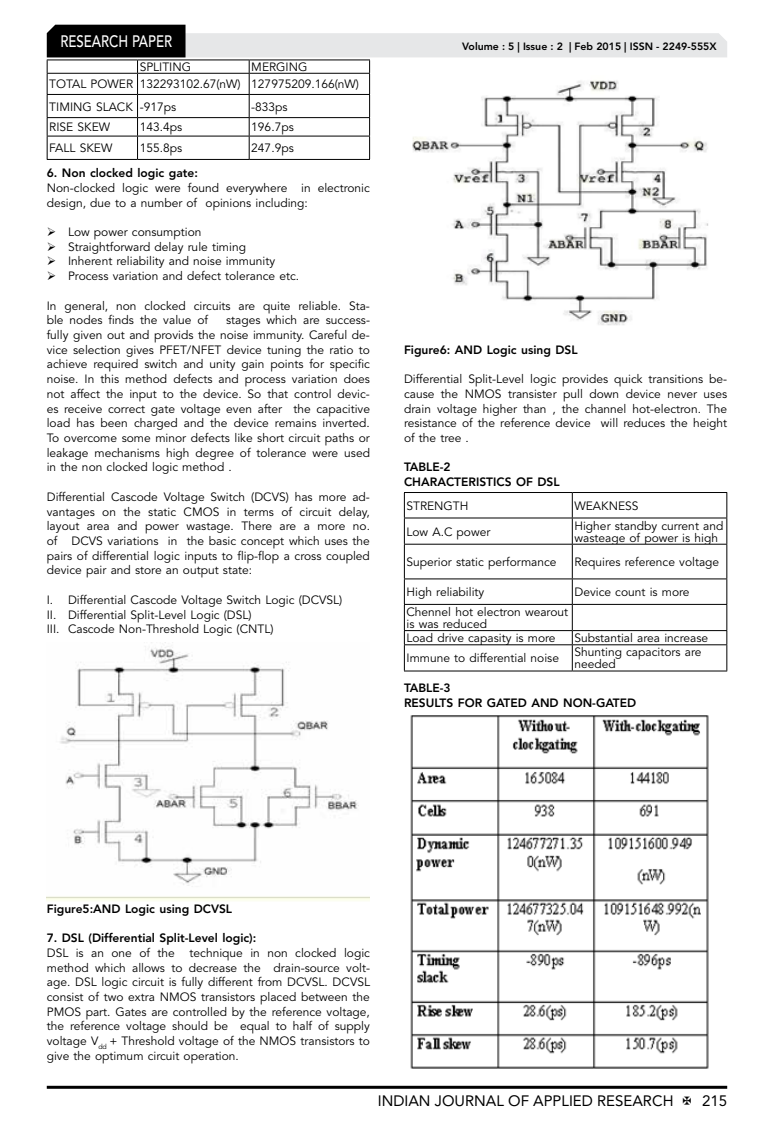
<style>
.page{position:relative;width:774px;height:1136px;background:#fff}
.page>*{position:absolute;margin:0;border:0;box-sizing:border-box;transform-origin:0 0}
.t1{font:500 16.5px "Avenir LT Std";color:#fff;scale:.8 1}
.t2{font:15px "Avenir LT Std";color:#000}
.t3{font:12px/14.7px "Avenir LT Std";color:#000}
.t4{font:800 12px/14.7px "Avenir LT Std";color:#000}
.t5{font:800 10.5px "Avenir LT Std";color:#000}
</style>
<div class="page">
<hr style="left:47px;top:1085px;width:680px;height:3px;background:#000">
<svg style="left:47px;top:25px;width:680px;height:134px"></svg>
<hr style="left:47px;top:159px;width:91px;height:1px;background:#000">
<hr style="left:138px;top:159px;width:111px;height:1px;background:#000">
<hr style="left:249px;top:159px;width:121px;height:1px;background:#000">
<img style="left:47px;top:646px;width:323px;height:255px">
<img style="left:404px;top:73px;width:323px;height:253px">
<svg style="left:405px;top:493px;width:321px;height:177px"></svg>
<hr style="left:404px;top:517px;width:168px;height:1px;background:#000">
<hr style="left:572px;top:517px;width:155px;height:1px;background:#000">
<svg style="left:572px;top:493px;width:1px;height:50px"></svg>
<hr style="left:404px;top:543px;width:168px;height:1px;background:#000">
<hr style="left:572px;top:543px;width:155px;height:1px;background:#000">
<hr style="left:572px;top:544px;width:1px;height:34px;background:#000">
<hr style="left:404px;top:578px;width:168px;height:1px;background:#000">
<hr style="left:572px;top:578px;width:155px;height:1px;background:#000">
<hr style="left:404px;top:604px;width:168px;height:1px;background:#000">
<hr style="left:572px;top:604px;width:155px;height:1px;background:#000">
<hr style="left:404px;top:630px;width:168px;height:1px;background:#000">
<hr style="left:572px;top:630px;width:155px;height:1px;background:#000">
<hr style="left:404px;top:644px;width:168px;height:1px;background:#000">
<hr style="left:572px;top:644px;width:155px;height:1px;background:#000">
<svg style="left:572px;top:579px;width:1px;height:91px"></svg>
<hr style="left:404px;top:492px;width:168px;height:1px;background:#000">
<hr style="left:572px;top:492px;width:155px;height:1px;background:#000">
<svg style="left:404px;top:493px;width:1px;height:50px"></svg>
<svg style="left:726px;top:493px;width:1px;height:50px"></svg>
<hr style="left:404px;top:544px;width:1px;height:34px;background:#000">
<hr style="left:726px;top:544px;width:1px;height:34px;background:#000">
<svg style="left:404px;top:579px;width:1px;height:91px"></svg>
<svg style="left:726px;top:579px;width:1px;height:91px"></svg>
<hr style="left:404px;top:670px;width:168px;height:1px;background:#000">
<hr style="left:572px;top:670px;width:155px;height:1px;background:#000">
<img style="left:410px;top:715px;width:299px;height:354px">
<h1 class="t1" style="left:60px;top:32px;width:139px">RESEARCH PAPER</h1>
<p class="t3" style="left:49px;top:59px;width:311px;line-height:17.2px;text-indent:202px">MERGING<br>TOTAL POWER 132293102.67(nW) 127975209.166(nW)</p>
<p class="t3" style="left:49px;top:99px;width:128px">TIMING SLACK -917ps</p>
<p class="t3" style="left:251px;top:99px;width:38px">-833ps</p>
<p class="t3" style="left:49px;top:120px;width:62px">RISE SKEW</p>
<p class="t3" style="left:140px;top:120px;width:44px">143.4ps</p>
<p class="t3" style="left:251px;top:120px;width:44px">196.7ps</p>
<p class="t3" style="left:49px;top:141px;width:65px">FALL SKEW</p>
<p class="t3" style="left:140px;top:141px;width:44px">155.8ps</p>
<p class="t3" style="left:251px;top:141px;width:44px">247.9ps</p>
<p class="t4" style="left:47px;top:166px;width:153px">6. Non clocked logic gate:</p>
<p class="t3" style="left:47px;top:181px;width:325px">Non-clocked logic were found everywhere in electronic design, due to a number of opinions including:</p>
<p class="t3" style="left:47px;top:225px;width:156px">➢ Low power consumption</p>
<p class="t3" style="left:47px;top:239px;width:201px">➢ Straightforward delay rule timing</p>
<p class="t3" style="left:47px;top:254px;width:230px">➢ Inherent reliability and noise immunity</p>
<p class="t3" style="left:47px;top:269px;width:254px">➢ Process variation and defect tolerance etc.</p>
<p class="t3" style="left:47px;top:298px;width:325px">In general, non clocked circuits are quite reliable. Sta&shy;ble nodes finds the value of</p>
<p class="t3" style="left:140px;top:60px;width:53px">SPLITING</p>
<p class="t3" style="left:47px;top:313px;width:325px;text-align:justify;text-indent:179px">stages which are success&shy;fully given out and provids the noise immunity. Careful de&shy;vice selection gives PFET/NFET device tuning the ratio to achieve required switch and unity gain points for specific noise. In this method defects and process variation does not affect the input to the device. So that control devic&shy;es receive correct gate voltage even after the capacitive load has been charged and the device remains inverted.<br>To overcome some minor defects like short circuit paths or leakage mechanisms high degree of tolerance were used in the non clocked logic method .</p>
<p class="t3" style="left:47px;top:489px;width:325px;text-align:justify">Differential Cascode Voltage Switch (DCVS) has more ad&shy;vantages on the static CMOS in terms of circuit delay, layout area and power wastage. There are a more no. of DCVS variations in the basic concept which uses the pairs of differential logic inputs to flip-flop a cross coupled device pair and store an output state:</p>
<p class="t3" style="left:47px;top:592px;width:297px">I. Differential Cascode Voltage Switch Logic (DCVSL)<br>II. Differential Split-Level Logic (DSL)<br>III. Cascode Non-Threshold Logic (CNTL)</p>
<p class="t5" style="left:462px;top:41px;width:256px">Volume : 5 | Issue : 2 | Feb 2015 | ISSN - 2249-555X</p>
<p class="t4" style="left:404px;top:342px;width:175px">Figure6: AND Logic using DSL</p>
<p class="t3" style="left:404px;top:372px;width:325px;text-align:justify">Differential Split-Level logic provides quick transitions be&shy;cause the NMOS transister pull down device never uses drain voltage higher than , the channel hot-electron. The resistance of the reference device will reduces the height of the tree .</p>
<p class="t4" style="left:404px;top:460px;width:157px">TABLE-2<br>CHARACTERISTICS OF DSL</p>
<p class="t3" style="left:406px;top:498px;width:64px">STRENGTH</p>
<p class="t3" style="left:574px;top:498px;width:66px">WEAKNESS</p>
<p class="t3" style="left:406px;top:524px;width:85px">Low A.C power</p>
<p class="t3" style="left:574px;top:520px;width:150px;line-height:12px">Higher standby current and wasteage of power is high</p>
<p class="t3" style="left:406px;top:555px;width:152px">Superior static performance</p>
<p class="t3" style="left:574px;top:555px;width:146px">Requires reference voltage</p>
<p class="t3" style="left:406px;top:585px;width:79px">High reliability</p>
<p class="t3" style="left:574px;top:585px;width:117px">Device count is more</p>
<p class="t3" style="left:406px;top:606px;width:163px;line-height:12px">Chennel hot electron wearout is was reduced</p>
<p class="t3" style="left:406px;top:631px;width:151px">Load drive capasity is more</p>
<p class="t3" style="left:574px;top:631px;width:135px">Substantial area increase</p>
<p class="t3" style="left:406px;top:651px;width:154px">Immune to differential noise</p>
<p class="t3" style="left:574px;top:646px;width:129px;line-height:12px">Shunting capacitors are needed</p>
<p class="t4" style="left:404px;top:680px;width:234px">TABLE-3<br>RESULTS FOR GATED AND NON-GATED</p>
<p class="t4" style="left:47px;top:901px;width:187px">Figure5:AND Logic using DCVSL</p>
<p class="t4" style="left:47px;top:930px;width:211px">7. DSL (Differential Split-Level logic):</p>
<p class="t3" style="left:47px;top:945px;width:325px;text-align:justify">DSL is an one of the technique in non clocked logic method which allows to decrease the drain-source volt&shy;age. DSL logic circuit is fully different from DCVSL. DCVSL consist of two extra NMOS transistors placed between the PMOS part. Gates are controlled by the reference voltage, the reference voltage should be equal to half of supply voltage V<sub>dd</sub> + Threshold voltage of the NMOS transistors to give the optimum circuit operation.</p>
<p class="t2" style="left:378px;top:1091px;width:297px">INDIAN JOURNAL OF APPLIED RESEARCH</p>
<p class="t2" style="left:702px;top:1091px;width:27px">215</p>
</div>
